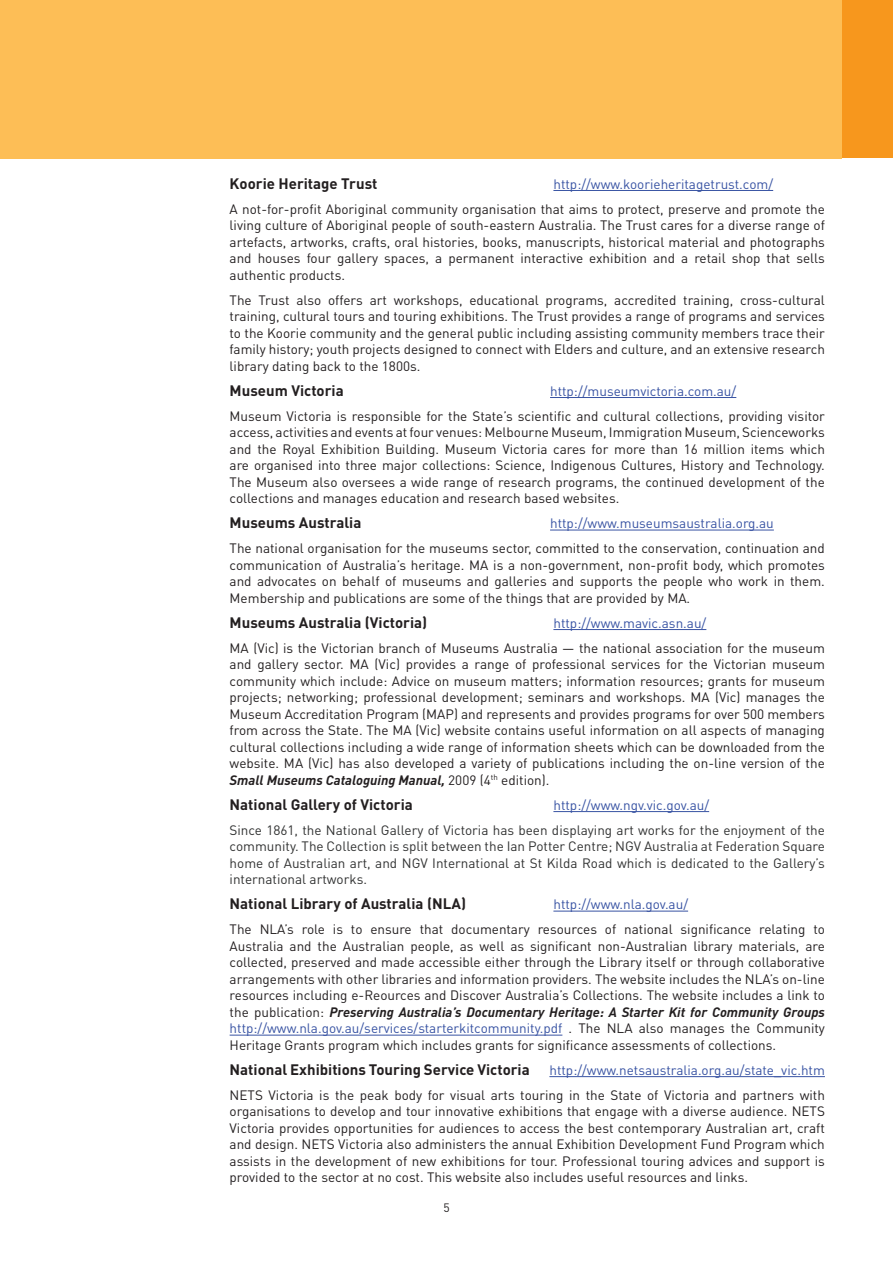
<style>
.page{position:relative;width:893px;height:1263px;background:#fff}
.page>*{position:absolute;margin:0;border:0;box-sizing:border-box;transform-origin:0 0}
.t1{font:700 15px "DINOT";color:#231f20}
.t2{font:13.5px/16.5px "DINOT";color:#231f20;text-align:justify}
.t3{font:13.5px/16.5px "DINOT";color:#313232;text-align:justify}
.t4{font:13.5px "DINOT";color:#3853a3}
.t5{font:12px "DINOT";color:#231f20}
.s1{font-weight:700;font-style:italic}
.s2{color:#3853a3}
</style>
<div class="page">
<hr style="left:553px;top:190px;width:220px;height:1px;background:#3853a3">
<hr style="left:550px;top:397px;width:186px;height:1px;background:#3853a3">
<hr style="left:550px;top:530px;width:224px;height:1px;background:#3853a3">
<hr style="left:553px;top:629px;width:153px;height:1px;background:#3853a3">
<hr style="left:553px;top:811px;width:156px;height:1px;background:#3853a3">
<hr style="left:553px;top:911px;width:135px;height:1px;background:#3853a3">
<hr style="left:230px;top:1035px;width:332px;height:1px;background:#3853a3">
<hr style="left:549px;top:1076px;width:276px;height:1px;background:#3853a3">
<div style="left:842px;top:0;width:51px;height:157px;background:#f7971d"></div>
<div style="left:0;top:0;width:842px;height:158px;background:#fdbe56"></div>
<p class="t1" style="left:230px;top:173px;width:149px">Koorie Heritage Trust</p>
<p class="t4" style="left:553px;top:175px;width:221px">http://www.koorieheritagetrust.com/</p>
<p class="t2" style="left:230px;top:200px;width:597px">A not-for-profit Aboriginal community organisation that aims to protect, preserve and promote the living culture of Aboriginal people of south-eastern Australia. The Trust cares for a diverse range of artefacts, artworks, crafts, oral histories, books, manuscripts, historical material and photographs and houses four gallery spaces, a permanent interactive exhibition and a retail shop that sells authentic products.</p>
<p class="t2" style="left:230px;top:291px;width:597px">The Trust also offers art workshops, educational programs, accredited training, cross-cultural training, cultural tours and touring exhibitions. The Trust provides a range of programs and services to the Koorie community and the general public including assisting community members trace their family history; youth projects designed to connect with Elders and culture, and an extensive research library dating back to the 1800s.</p>
<p class="t1" style="left:230px;top:380px;width:116px">Museum Victoria</p>
<p class="t4" style="left:550px;top:382px;width:188px">http://museumvictoria.com.au/</p>
<p class="t2" style="left:230px;top:407px;width:597px">Museum Victoria is responsible for the State’s scientific and cultural collections, providing visitor access, activities and events at four venues: Melbourne Museum, Immigration Museum, Scienceworks and the Royal Exhibition Building. Museum Victoria cares for more than 16 million items which are organised into three major collections: Science, Indigenous Cultures, History and Technology.<br>The Museum also oversees a wide range of research programs, the continued development of the collections and manages education and research based websites.</p>
<p class="t1" style="left:230px;top:513px;width:133px">Museums Australia</p>
<p class="t4" style="left:550px;top:514px;width:225px">http://www.museumsaustralia.org.au</p>
<p class="t2" style="left:230px;top:539px;width:597px">The national organisation for the museums sector, committed to the conservation, continuation and communication of Australia’s heritage. MA is a non-government, non-profit body, which promotes and advocates on behalf of museums and galleries and supports the people who work in them.<br>Membership and publications are some of the things that are provided by MA.</p>
<p class="t1" style="left:230px;top:612px;width:199px">Museums Australia (Victoria)</p>
<p class="t4" style="left:553px;top:614px;width:154px">http://www.mavic.asn.au/</p>
<p class="t2" style="left:230px;top:639px;width:597px">MA (Vic) is the Victorian branch of Museums Australia — the national association for the museum and gallery sector. MA (Vic) provides a range of professional services for the Victorian museum community which include: Advice on museum matters; information resources; grants for museum projects; networking; professional development; seminars and workshops. MA (Vic) manages the Museum Accreditation Program (MAP) and represents and provides programs for over 500 members from across the State. The MA (Vic) website contains useful information on all aspects of managing cultural collections including a wide range of information sheets which can be downloaded from the website. MA (Vic) has also developed a variety of publications including the on-line version of the <span class="s1">Small Museums Cataloguing Manual,</span> 2009 (4<sup>th</sup> edition).</p>
<p class="t1" style="left:230px;top:794px;width:185px">National Gallery of Victoria</p>
<p class="t4" style="left:553px;top:796px;width:157px">http://www.ngv.vic.gov.au/</p>
<p class="t3" style="left:230px;top:821px;width:597px">Since 1861, the National Gallery of Victoria has been displaying art works for the enjoyment of the community. The Collection is split between the Ian Potter Centre; NGV Australia at Federation Square home of Australian art, and NGV International at St Kilda Road which is dedicated to the Gallery’s international artworks.</p>
<p class="t1" style="left:230px;top:894px;width:238px">National Library of Australia (NLA)</p>
<p class="t4" style="left:553px;top:895px;width:136px">http://www.nla.gov.au/</p>
<p class="t2" style="left:230px;top:920px;width:597px">The NLA’s role is to ensure that documentary resources of national significance relating to Australia and the Australian people, as well as significant non-Australian library materials, are collected, preserved and made accessible either through the Library itself or through collaborative arrangements with other libraries and information providers. The website includes the NLA’s on-line resources including e-Reources and Discover Australia’s Collections. The website includes a link to the publication: <span class="s1">Preserving Australia’s Documentary Heritage: A Starter Kit for Community Groups </span><span class="s2">http://www.nla.gov.au/services/starterkitcommunity.pdf</span> . The NLA also manages the Community Heritage Grants program which includes grants for significance assessments of collections.</p>
<p class="t1" style="left:230px;top:1059px;width:302px">National Exhibitions Touring Service Victoria</p>
<p class="t4" style="left:549px;top:1061px;width:277px">http://www.netsaustralia.org.au/state_vic.htm</p>
<p class="t2" style="left:230px;top:1086px;width:597px">NETS Victoria is the peak body for visual arts touring in the State of Victoria and partners with organisations to develop and tour innovative exhibitions that engage with a diverse audience. NETS Victoria provides opportunities for audiences to access the best contemporary Australian art, craft and design. NETS Victoria also administers the annual Exhibition Development Fund Program which assists in the development of new exhibitions for tour. Professional touring advices and support is provided to the sector at no cost. This website also includes useful resources and links.</p>
<p class="t5" style="left:443px;top:1199px;width:8px">5</p>
</div>
